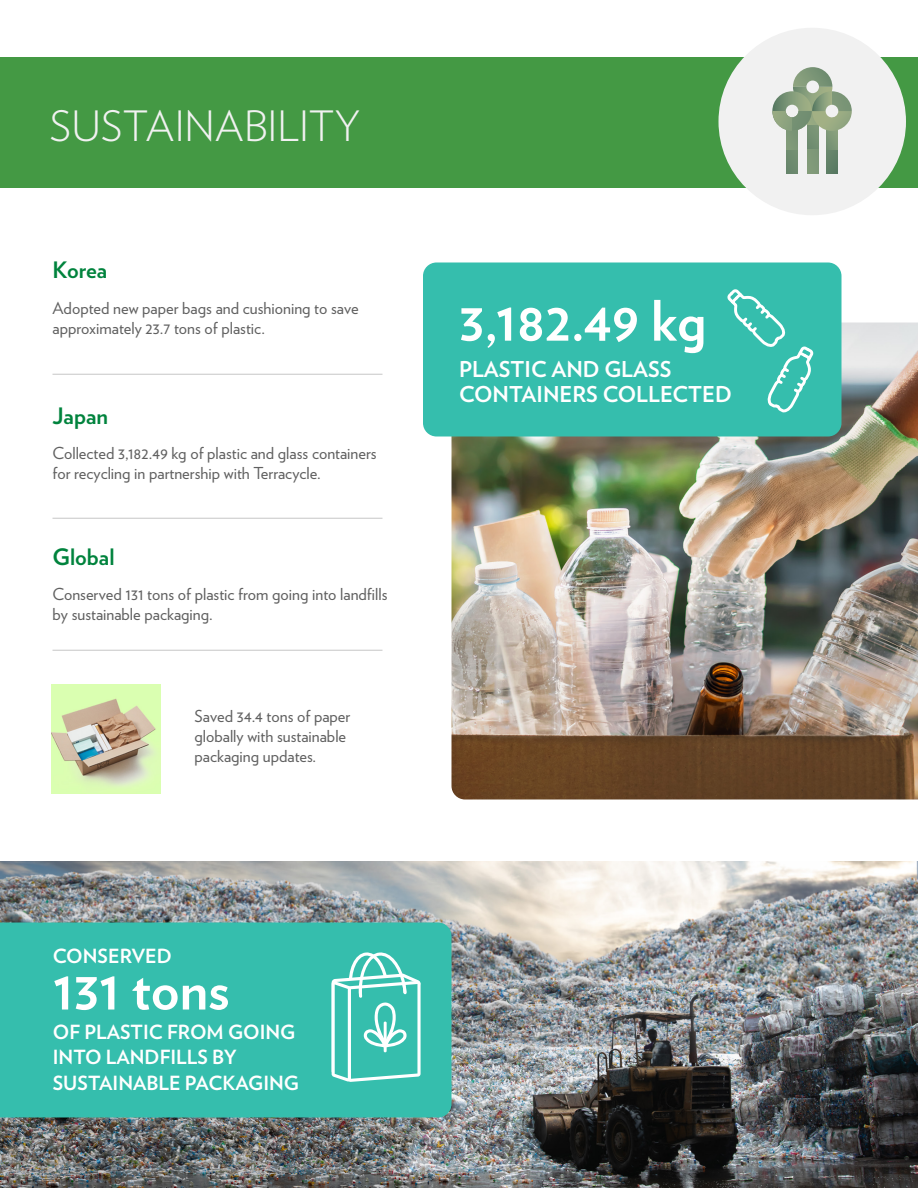
<style>
.page{position:relative;width:918px;height:1188px;background:#fff}
.page>*{position:absolute;margin:0;border:0;box-sizing:border-box;transform-origin:0 0}
.t1{font:700 55.65px "Verlag";color:#fff}
.t2{font:300 41.7px "Verlag";color:#f1f1f1}
.t3{font:700 22.65px "Verlag";color:#00833d}
.t4{font:700 21.75px/25px "Verlag";color:#fff}
.t5{font:700 19.5px/25px "Verlag";color:#fff}
.t6{font:16.5px/20px "Verlag";color:#606060}
</style>
<div class="page">
<div style="left:0;top:57px;width:918px;height:131px;background:#494"></div>
<img style="left:452px;top:322px;width:466px;height:478px">
<div style="left:718px;top:28px;width:188px;height:187px;background:#f1f1f1;border-radius:50%"></div>
<div style="left:807px;top:126px;width:11px;height:23px;background:#739073"></div>
<div style="left:807px;top:149px;width:11px;height:24px;background:#809979"></div>
<div style="left:827px;top:127px;width:10px;height:23px;background:#7e9878"></div>
<div style="left:827px;top:150px;width:10px;height:23px;background:#608067"></div>
<div style="left:787px;top:127px;width:10px;height:23px;background:#7e9878"></div>
<div style="left:787px;top:150px;width:10px;height:23px;background:#6e8b6f"></div>
<svg style="left:772px;top:67px;width:80px;height:64px"></svg>
<img style="left:0;top:861px;width:918px;height:327px">
<img style="left:51px;top:684px;width:109px;height:110px">
<div style="left:0;top:922px;width:452px;height:196px;background:#35bead"></div>
<hr style="left:52px;top:374px;width:330px;height:1px;background:#ccc">
<hr style="left:52px;top:518px;width:330px;height:1px;background:#ccc">
<hr style="left:52px;top:650px;width:330px;height:1px;background:#ccc">
<div style="left:423px;top:262px;width:419px;height:174px;background:#35bead;border-radius:14px"></div>
<svg style="left:727px;top:289px;width:87px;height:124px"></svg>
<svg style="left:332px;top:952px;width:89px;height:130px"></svg>
<h2 class="t2" style="left:50px;top:96px;width:312px">SUSTAINABILITY</h2>
<h3 class="t3" style="left:52px;top:252px;width:56px">Korea</h3>
<p class="t6" style="left:52px;top:297px;width:308px">Adopted new paper bags and cushioning to save approximately 23.7 tons of plastic.</p>
<h3 class="t3" style="left:52px;top:398px;width:57px">Japan</h3>
<p class="t6" style="left:52px;top:443px;width:326px">Collected 3,182.49 kg of plastic and glass containers for recycling in partnership with Terracycle.</p>
<h3 class="t3" style="left:52px;top:539px;width:64px">Global</h3>
<p class="t6" style="left:52px;top:584px;width:337px">Conserved 131 tons of plastic from going into landfills by sustainable packaging.</p>
<p class="t6" style="left:195px;top:705px;width:157px">Saved 34.4 tons of paper globally with sustainable packaging updates.</p>
<p class="t5" style="left:53px;top:942px;width:121px">CONSERVED</p>
<h1 class="t1" style="left:53px;top:946px;width:178px">131 tons</h1>
<p class="t5" style="left:53px;top:1019px;width:248px">OF PLASTIC FROM GOING<br>INTO LANDFILLS BY<br>SUSTAINABLE PACKAGING</p>
<h1 class="t1" style="left:459px;top:277px;width:249px">3,182.49 kg</h1>
<h3 class="t4" style="left:459px;top:355px;width:274px">PLASTIC AND GLASS<br>CONTAINERS COLLECTED</h3>
</div>
